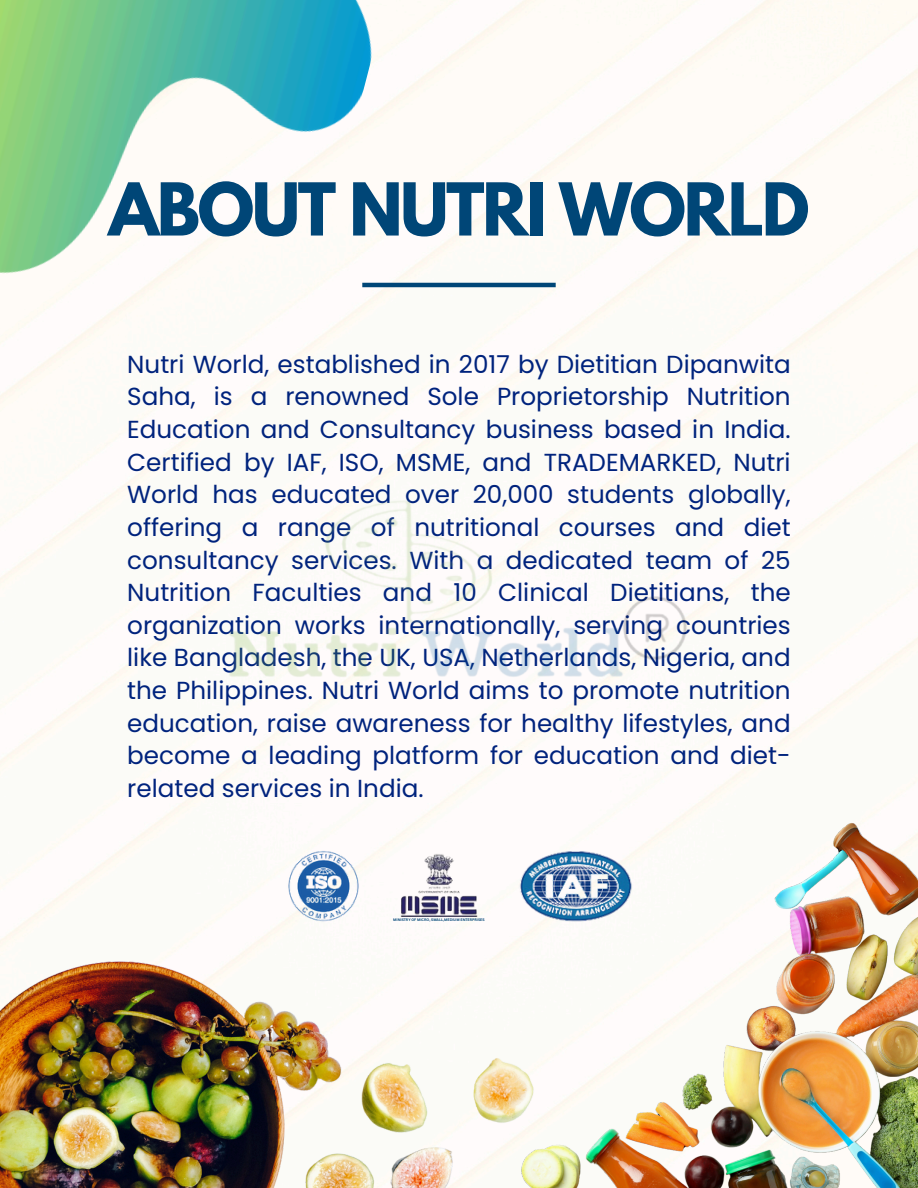
<style>
.page{position:relative;width:918px;height:1188px;background:#fff}
.page>*{position:absolute;margin:0;border:0;box-sizing:border-box;transform-origin:0 0}
.t1{font:700 64.5px "League Spartan";letter-spacing:-.035em;color:#004677}
.t2{font:24.6px/32.7px "Poppins";color:#00237d;text-align:justify}
.t3{font:700 3.6px "Canva Sans";color:#004677}
</style>
<div class="page">
<img style="left:284px;top:850px;width:75px;height:30px">
<img style="left:399px;top:853px;width:67px;height:27px">
<hr style="left:362px;top:283px;width:194px;height:4px;background:#004677">
<img style="left:223px;top:483px;width:472px;height:222px">
<img style="left:466px;top:803px;width:452px;height:385px">
<img style="left:0;top:880px;width:556px;height:308px">
<img style="left:0;top:0;width:410px;height:350px">
<h1 class="t1" style="left:109px;top:177px;width:702px">ABOUT NUTRI WORLD</h1>
<p class="t2" style="left:127px;top:348px;width:665px">Nutri World, established in 2017 by Dietitian Dipanwita Saha, is a renowned Sole Proprietorship Nutrition Education and Consultancy business based in India.<br>Certified by IAF, ISO, MSME, and TRADEMARKED, Nutri World has educated over 20,000 students globally, offering a range of nutritional courses and diet consultancy services. With a dedicated team of 25<br>Nutrition Faculties and 10 Clinical Dietitians, the organization works internationally, serving countries like Bangladesh, the UK, USA, Netherlands, Nigeria, and the Philippines. Nutri World aims to promote nutrition education, raise awareness for healthy lifestyles, and become a leading platform for education and diet&shy;related services in India.</p>
<p class="t3" style="left:393px;top:917px;width:93px">MINISTRY OF MICRO, SMALL,MEDIUM ENTERPRISES</p>
</div>
